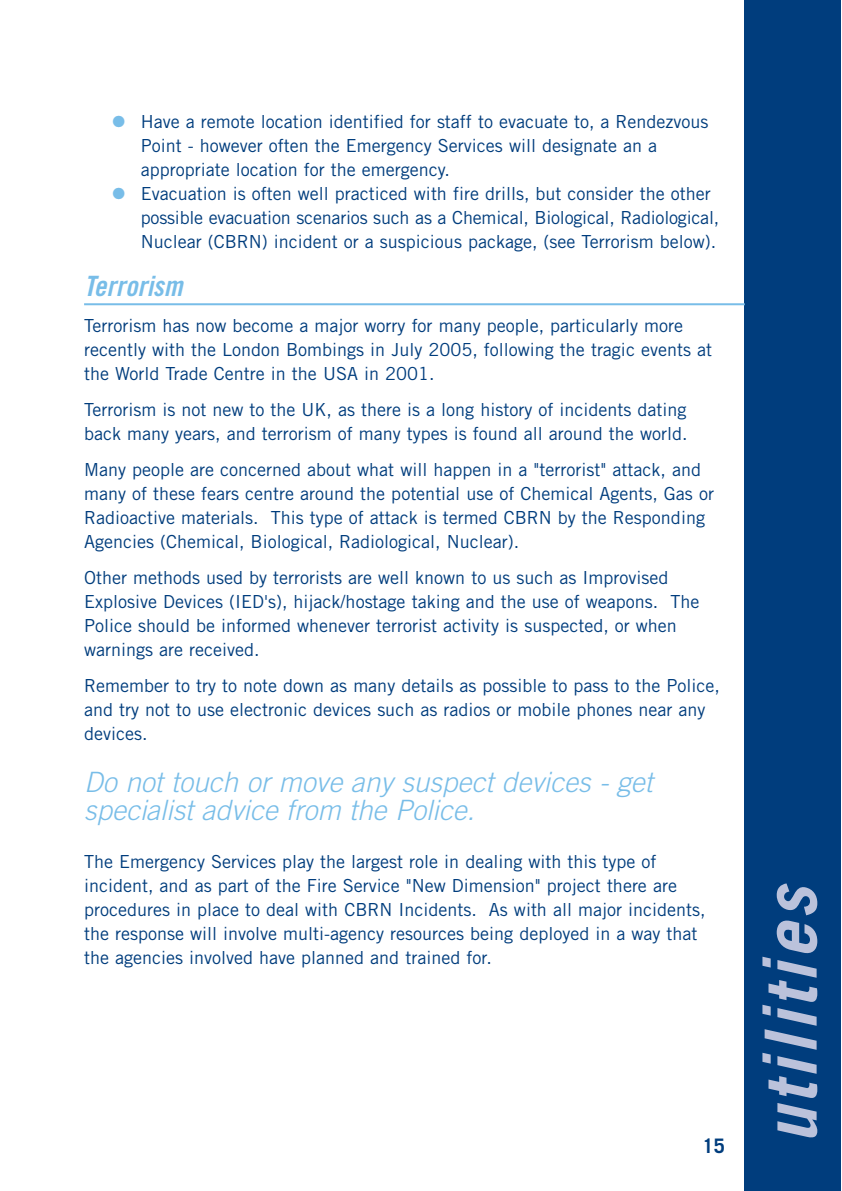
<style>
.page{position:relative;width:842px;height:1191px;background:#fff}
.page>*{position:absolute;margin:0;border:0;box-sizing:border-box;transform-origin:0 0}
.t1{font:italic 700 72px "Trade Gothic";letter-spacing:.055em;color:#bbc2db}
.t2{font:italic 300 28px/28px "Trade Gothic";color:#78bde8}
.t3{font:italic 28px "Trade Gothic Bold Cond Twenty";color:#78bde8}
.t4{font:700 20px "Trade Gothic";color:#003d7d}
.t5{font:18px/24px "Trade Gothic";color:#003d7d}
.s1{color:#78bde8}
</style>
<div class="page">
<div style="left:745px;top:0;width:96px;height:1191px;background:#003d7d"></div>
<hr style="left:84px;top:303px;width:661px;height:2px;background:#78bde8">
<p class="t5" style="left:141px;top:111px;width:569px;text-indent:-28px"><span class="s1">●</span> Have a remote location identified for staff to evacuate to, a Rendezvous<br>Point - however often the Emergency Services will designate an a appropriate location for the emergency.</p>
<p class="t5" style="left:141px;top:183px;width:580px;text-indent:-28px"><span class="s1">●</span> Evacuation is often well practiced with fire drills, but consider the other possible evacuation scenarios such as a Chemical, Biological, Radiological,<br>Nuclear (CBRN) incident or a suspicious package, (see Terrorism below).</p>
<h2 class="t3" style="left:84px;top:276px;width:105px">Terrorism</h2>
<p class="t5" style="left:84px;top:315px;width:629px">Terrorism has now become a major worry for many people, particularly more recently with the London Bombings in July 2005, following the tragic events at the World Trade Centre in the USA in 2001.</p>
<p class="t5" style="left:84px;top:399px;width:605px">Terrorism is not new to the UK, as there is a long history of incidents dating back many years, and terrorism of many types is found all around the world.</p>
<p class="t5" style="left:84px;top:459px;width:631px">Many people are concerned about what will happen in a "terrorist" attack, and many of these fears centre around the potential use of Chemical Agents, Gas or Radioactive materials. This type of attack is termed CBRN by the Responding Agencies (Chemical, Biological, Radiological, Nuclear).</p>
<p class="t5" style="left:84px;top:567px;width:617px">Other methods used by terrorists are well known to us such as Improvised Explosive Devices (IED's), hijack/hostage taking and the use of weapons. The Police should be informed whenever terrorist activity is suspected, or when warnings are received.</p>
<p class="t5" style="left:84px;top:675px;width:637px">Remember to try to note down as many details as possible to pass to the Police, and try not to use electronic devices such as radios or mobile phones near any devices.</p>
<h2 class="t2" style="left:84px;top:771px;width:576px">Do not touch or move any suspect devices - get specialist advice from the Police.</h2>
<p class="t5" style="left:84px;top:851px;width:623px">The Emergency Services play the largest role in dealing with this type of incident, and as part of the Fire Service "New Dimension" project there are procedures in place to deal with CBRN Incidents. As with all major incidents, the response will involve multi-agency resources being deployed in a way that the agencies involved have planned and trained for.</p>
<p class="t4" style="left:702px;top:1138px;width:24px">15</p>
<h1 class="t1" style="left:765px;top:1143px;width:272px;rotate:-90deg">utilities</h1>
</div>
